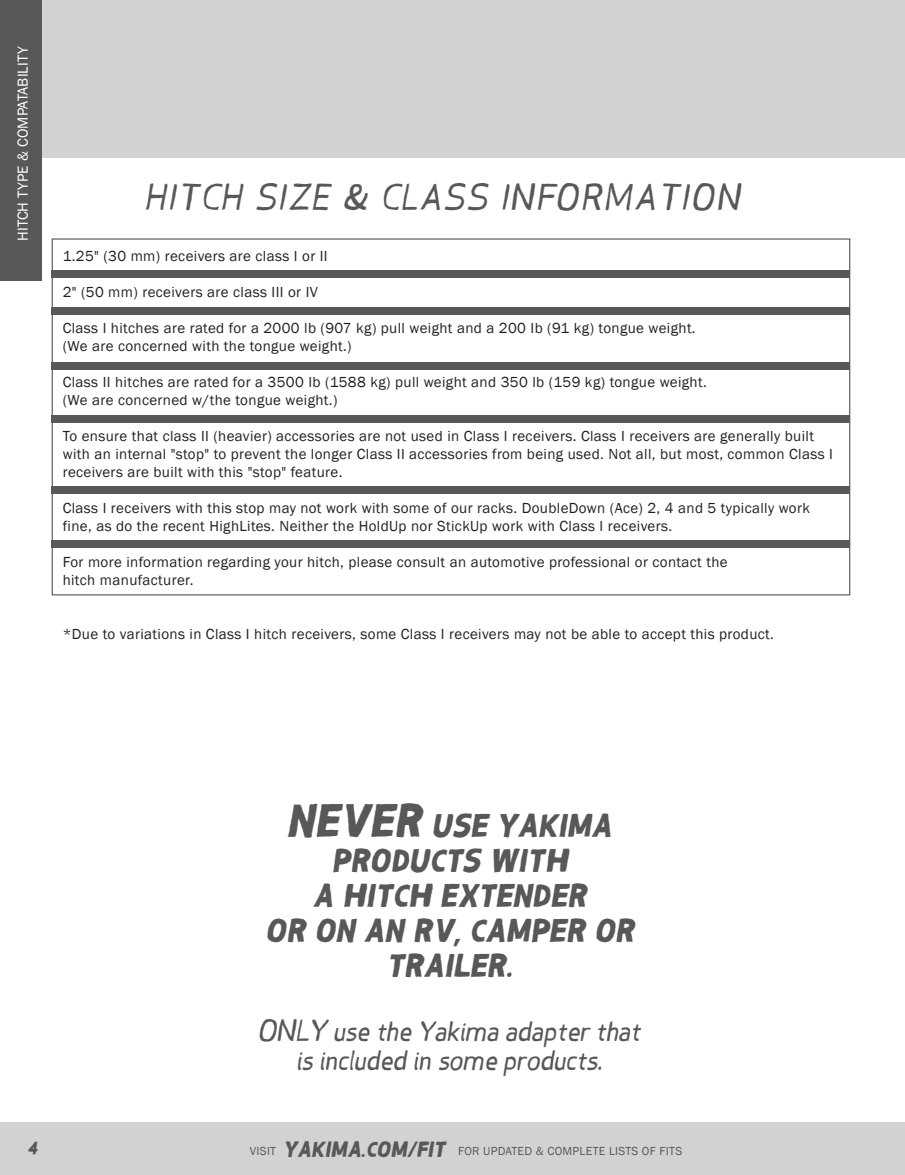
<style>
.page{position:relative;width:905px;height:1175px;background:#fff}
.page>*{position:absolute;margin:0;border:0;box-sizing:border-box;transform-origin:0 0}
.t1{font:33.15px "Yakima Hand";letter-spacing:.075em;color:#57585a}
.t2{font:700 28.95px/35.1px "Yakima Hand";color:#57585a;text-align:center}
.t3{font:24.75px/29px "Yakima Hand";color:#57585a;text-align:center}
.t4{font:15px/18px "Franklin Gothic";letter-spacing:.025em;color:#231f20}
.t5{font:15px "Franklin Gothic";letter-spacing:.01em;color:#fff}
.t6{font:700 15px "Yakima Hand";color:#57585a}
.t7{font:12px "Franklin Gothic";letter-spacing:.025em;color:#57585a}
.s1{font-size:41.25px}
.s2{font-size:27px}
.s3{font-family:"Yakima Hand";font-weight:700;font-size:19.5px}
</style>
<div class="page">
<div style="left:1px;top:1121px;width:903px;height:53px;background:#d1d2d4"></div>
<div style="left:24px;top:0;width:880px;height:157px;background:#d1d2d4"></div>
<div style="left:0;top:0;width:42px;height:281px;background:#57585a"></div>
<div style="left:52px;top:307px;width:798px;height:8px;background:#57585a"></div>
<div style="left:52px;top:270px;width:798px;height:7px;background:#57585a"></div>
<div style="left:52px;top:362px;width:798px;height:8px;background:#57585a"></div>
<div style="left:52px;top:415px;width:798px;height:7px;background:#57585a"></div>
<div style="left:52px;top:486px;width:798px;height:7px;background:#57585a"></div>
<div style="left:52px;top:540px;width:798px;height:8px;background:#57585a"></div>
<p class="t5" style="left:14px;top:241px;width:196px;rotate:-90deg">HITCH TYPE &amp; COMPATABILITY</p>
<h1 class="t1" style="left:149px;top:182px;width:596px">HITCH SIZE &amp; CLASS INFORMATION</h1>
<p class="t4" style="left:63px;top:247px;width:266px">1.25" (30 mm) receivers are class I or II</p>
<p class="t4" style="left:63px;top:283px;width:257px">2" (50 mm) receivers are class III or IV</p>
<p class="t4" style="left:63px;top:319px;width:634px">Class I hitches are rated for a 2000 lb (907 kg) pull weight and a 200 Ib (91 kg) tongue weight. (We are concerned with the tongue weight.)</p>
<p class="t4" style="left:63px;top:373px;width:645px">Class II hitches are rated for a 3500 Ib (1588 kg) pull weight and 350 lb (159 kg) tongue weight. (We are concerned w/the tongue weight.)</p>
<p class="t4" style="left:63px;top:427px;width:771px">To ensure that class II (heavier) accessories are not used in Class I receivers. Class I receivers are generally built with an internal "stop" to prevent the longer Class II accessories from being used. Not all, but most, common Class I receivers are built with this "stop" feature.</p>
<p class="t4" style="left:63px;top:499px;width:748px">Class I receivers with this stop may not work with some of our racks. DoubleDown (Ace) 2, 4 and 5 typically work fine, as do the recent HighLites. Neither the HoldUp nor StickUp work with Class I receivers.</p>
<p class="t4" style="left:63px;top:553px;width:666px">For more information regarding your hitch, please consult an automotive professional or contact the hitch manufacturer.</p>
<p class="t4" style="left:63px;top:625px;width:712px">*Due to variations in Class I hitch receivers, some Class I receivers may not be able to accept this product.</p>
<h2 class="t2" style="left:268px;top:812px;width:370px"><span class="s1">NEVER</span> USE YAKIMA<br>PRODUCTS WITH<br>A HITCH EXTENDER<br>OR ON AN RV, CAMPER OR<br>TRAILER.</h2>
<h3 class="t3" style="left:261px;top:1020px;width:384px"><span class="s2">ONLY</span> use the Yakima adapter that is included in some products.</h3>
<p class="t6" style="left:28px;top:1141px;width:12px">4</p>
<p class="t7" style="left:250px;top:1143px;width:434px">VISIT <span class="s3">YAKIMA.COM/FIT</span> FOR UPDATED &amp; COMPLETE LISTS OF FITS</p>
</div>
